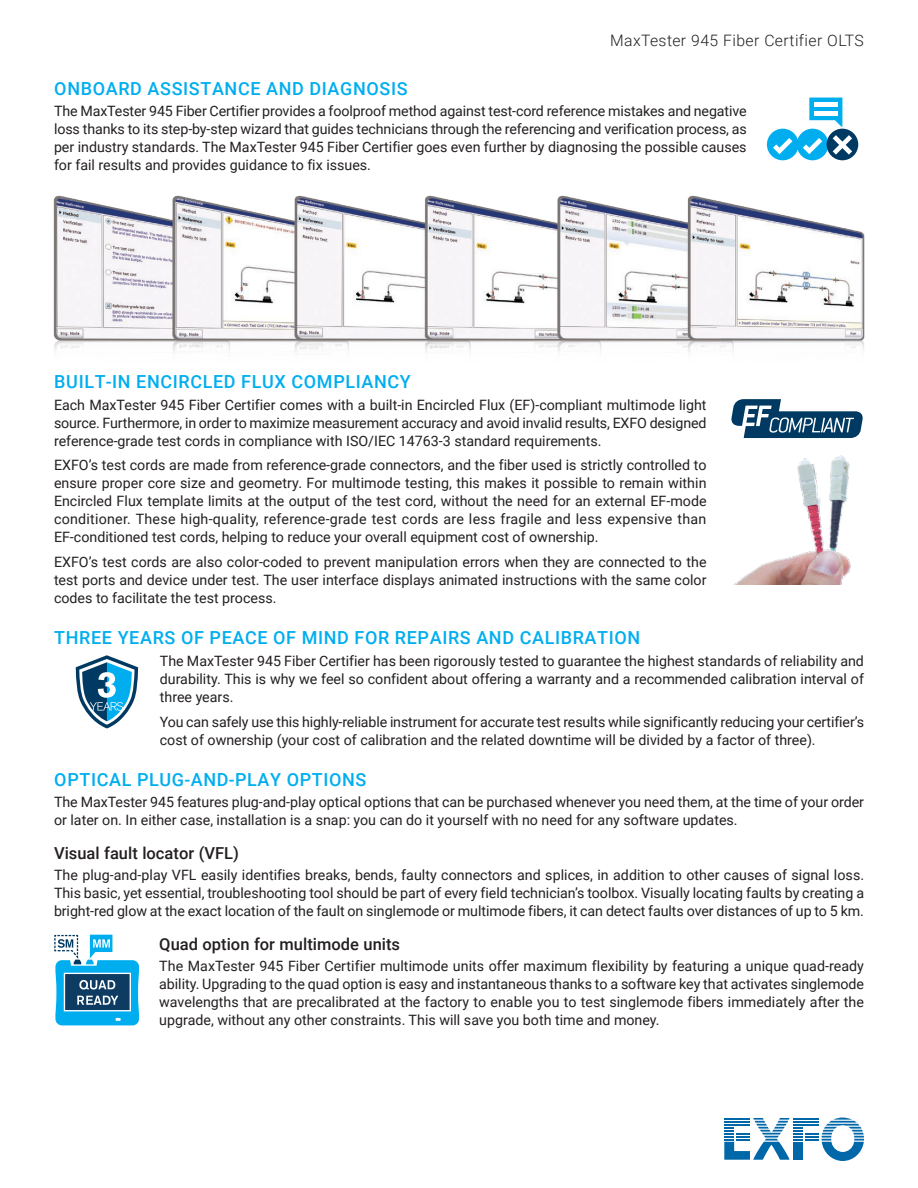
<style>
.page{position:relative;width:918px;height:1188px;background:#fff}
.page>*{position:absolute;margin:0;border:0;box-sizing:border-box;transform-origin:0 0}
.t1{font:500 18px "Roboto";letter-spacing:.035em;color:#00aeef}
.t2{font:500 16.5px "Roboto";color:#231f20}
.t3{font:300 15.75px "Roboto";letter-spacing:.025em;color:#231f20}
.t4{font:14.25px/18px "Roboto";color:#231f20;text-align:justify}
</style>
<div class="page">
<svg style="left:724px;top:1118px;width:140px;height:43px"></svg>
<hr style="left:724px;top:1124px;width:26px;height:2px;background:#0068a9">
<img style="left:53px;top:195px;width:812px;height:158px">
<svg style="left:76px;top:655px;width:62px;height:73px"></svg>
<svg style="left:54px;top:935px;width:85px;height:90px"></svg>
<svg style="left:809px;top:98px;width:33px;height:29px"></svg>
<div style="left:767px;top:129px;width:32px;height:31px;background:#00aeef;border-radius:50%"></div>
<div style="left:797px;top:129px;width:31px;height:31px;background:#00aeef;border-radius:50%"></div>
<svg style="left:773px;top:138px;width:19px;height:16px"></svg>
<svg style="left:803px;top:138px;width:19px;height:16px"></svg>
<div style="left:827px;top:129px;width:31px;height:31px;background:#003a62;border-radius:50%"></div>
<svg style="left:833px;top:135px;width:19px;height:20px"></svg>
<div style="left:814px;top:102px;width:24px;height:5px;background:#fff"></div>
<hr style="left:814px;top:111px;width:24px;height:4px;background:#fff">
<svg style="left:731px;top:399px;width:132px;height:39px"></svg>
<img style="left:733px;top:455px;width:118px;height:130px">
<p class="t3" style="left:610px;top:30px;width:255px">MaxTester 945 Fiber Certifier OLTS</p>
<p class="t1" style="left:54px;top:76px;width:355px">ONBOARD ASSISTANCE AND DIAGNOSIS</p>
<p class="t4" style="left:54px;top:102px;width:694px">The MaxTester 945 Fiber Certifier provides a foolproof method against test-cord reference mistakes and negative loss thanks to its step-by-step wizard that guides technicians through the referencing and verification process, as per industry standards. The MaxTester 945 Fiber Certifier goes even further by diagnosing the possible causes for fail results and provides guidance to fix issues.</p>
<p class="t1" style="left:54px;top:369px;width:358px">BUILT-IN ENCIRCLED FLUX COMPLIANCY</p>
<p class="t4" style="left:54px;top:395px;width:654px">Each MaxTester 945 Fiber Certifier comes with a built-in Encircled Flux (EF)-compliant multimode light source. Furthermore, in order to maximize measurement accuracy and avoid invalid results, EXFO designed reference-grade test cords in compliance with ISO/IEC 14763-3 standard requirements.</p>
<p class="t4" style="left:54px;top:456px;width:654px">EXFO’s test cords are made from reference-grade connectors, and the fiber used is strictly controlled to ensure proper core size and geometry. For multimode testing, this makes it possible to remain within Encircled Flux template limits at the output of the test cord, without the need for an external EF-mode conditioner. These high-quality, reference-grade test cords are less fragile and less expensive than EF-conditioned test cords, helping to reduce your overall equipment cost of ownership.</p>
<p class="t4" style="left:54px;top:553px;width:654px">EXFO’s test cords are also color-coded to prevent manipulation errors when they are connected to the test ports and device under test. The user interface displays animated instructions with the same color codes to facilitate the test process.</p>
<p class="t1" style="left:54px;top:625px;width:588px">THREE YEARS OF PEACE OF MIND FOR REPAIRS AND CALIBRATION</p>
<p class="t4" style="left:160px;top:651px;width:706px">The MaxTester 945 Fiber Certifier has been rigorously tested to guarantee the highest standards of reliability and durability. This is why we feel so confident about offering a warranty and a recommended calibration interval of three years.</p>
<p class="t4" style="left:160px;top:712px;width:706px">You can safely use this highly-reliable instrument for accurate test results while significantly reducing your certifier’s cost of ownership (your cost of calibration and the related downtime will be divided by a factor of three).</p>
<p class="t1" style="left:54px;top:767px;width:314px">OPTICAL PLUG-AND-PLAY OPTIONS</p>
<p class="t4" style="left:54px;top:793px;width:812px">The MaxTester 945 features plug-and-play optical options that can be purchased whenever you need them, at the time of your order or later on. In either case, installation is a snap: you can do it yourself with no need for any software updates.</p>
<p class="t2" style="left:54px;top:841px;width:187px">Visual fault locator (VFL)</p>
<p class="t4" style="left:54px;top:866px;width:812px">The plug-and-play VFL easily identifies breaks, bends, faulty connectors and splices, in addition to other causes of signal loss.<br>This basic, yet essential, troubleshooting tool should be part of every field technician’s toolbox. Visually locating faults by creating a bright-red glow at the exact location of the fault on singlemode or multimode fibers, it can detect faults over distances of up to 5 km.</p>
<p class="t2" style="left:159px;top:932px;width:242px">Quad option for multimode units</p>
<p class="t4" style="left:159px;top:956px;width:706px">The MaxTester 945 Fiber Certifier multimode units offer maximum flexibility by featuring a unique quad-ready ability. Upgrading to the quad option is easy and instantaneous thanks to a software key that activates singlemode wavelengths that are precalibrated at the factory to enable you to test singlemode fibers immediately after the upgrade, without any other constraints. This will save you both time and money.</p>
</div>
